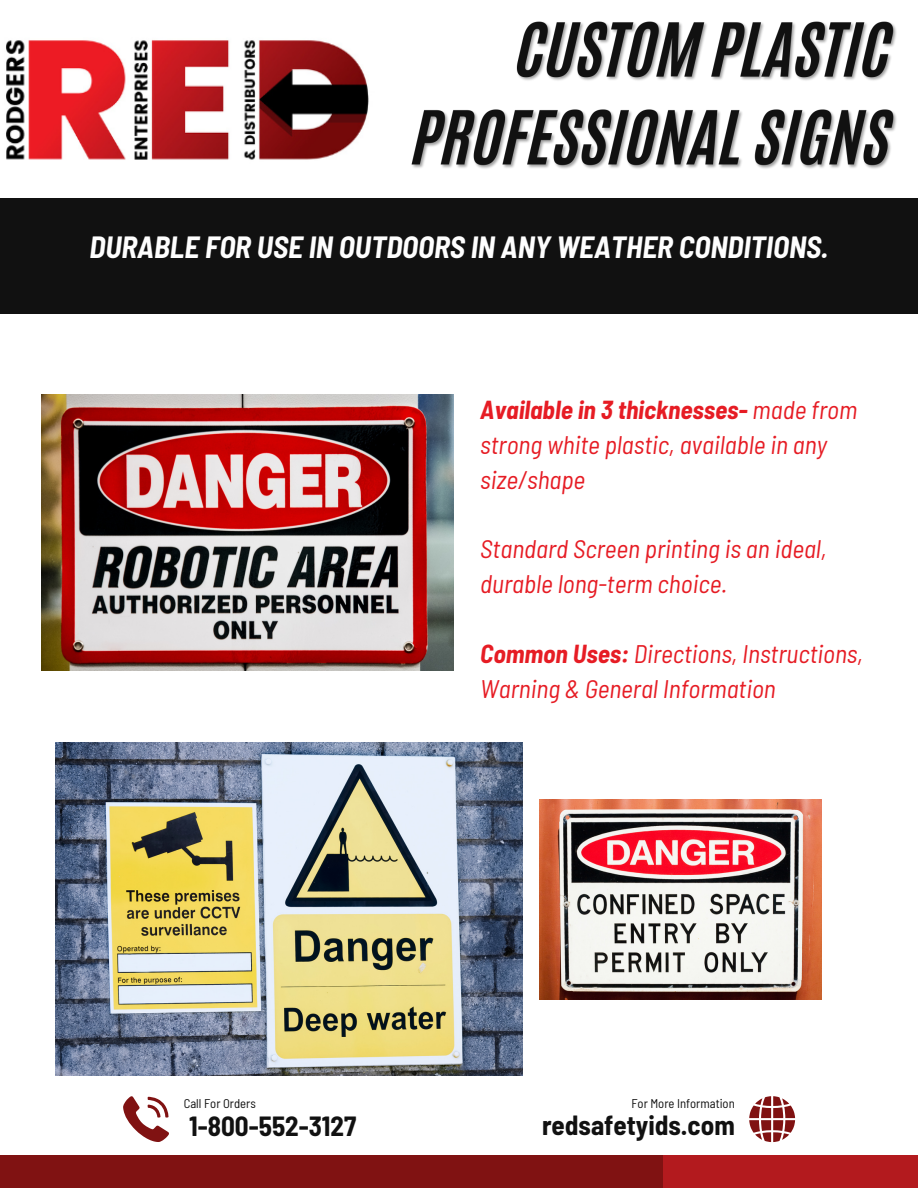
<style>
.page{position:relative;width:918px;height:1188px;background:#fff}
.page>*{position:absolute;margin:0;border:0;box-sizing:border-box;transform-origin:0 0}
.t1{font:italic 700 semi-condensed 30px "Barlow";color:#fefefe}
.t2{font:700 semi-condensed 27.15px "Barlow";color:#111}
.t3{font:italic semi-condensed 25.5px/34.8px "Barlow";color:#e61c24}
.t4{font:semi-condensed 12.75px "Barlow";color:#111}
.s1{font-weight:700}
</style>
<div class="page">
<div style="left:0;top:1155px;width:680px;height:33px;background:#801212"></div>
<div style="left:663px;top:1155px;width:255px;height:33px;background:#b31a1e"></div>
<div style="left:0;top:199px;width:918px;height:115px;background:#111"></div>
<svg style="left:123px;top:1096px;width:46px;height:46px"></svg>
<svg style="left:749px;top:1096px;width:46px;height:46px"></svg>
<img style="left:6px;top:40px;width:363px;height:120px">
<img style="left:540px;top:800px;width:282px;height:200px">
<img style="left:42px;top:394px;width:412px;height:276px">
<img style="left:56px;top:743px;width:467px;height:333px">
<img style="left:411px;top:21px;width:486px;height:148px">
<p class="t1" style="left:89px;top:228px;width:740px">DURABLE FOR USE IN OUTDOORS IN ANY WEATHER CONDITIONS.</p>
<p class="t3" style="left:480px;top:391px;width:378px"><span class="s1">Available in 3 thicknesses-</span> made from strong white plastic, available in any size/shape</p>
<p class="t3" style="left:480px;top:531px;width:348px">Standard Screen printing is an ideal, durable long-term choice.</p>
<h3 class="t3" style="left:480px;top:635px;width:384px"><span class="s1">Common Uses:</span> Directions, Instructions,<br>Warning &amp; General Information</h3>
<h4 class="t4" style="left:184px;top:1095px;width:74px">Call For Orders</h4>
<h4 class="t4" style="left:631px;top:1095px;width:105px">For More Information</h4>
<h4 class="t2" style="left:189px;top:1109px;width:169px">1-800-552-3127</h4>
<p class="t2" style="left:542px;top:1107px;width:194px">redsafetyids.com</p>
</div>
